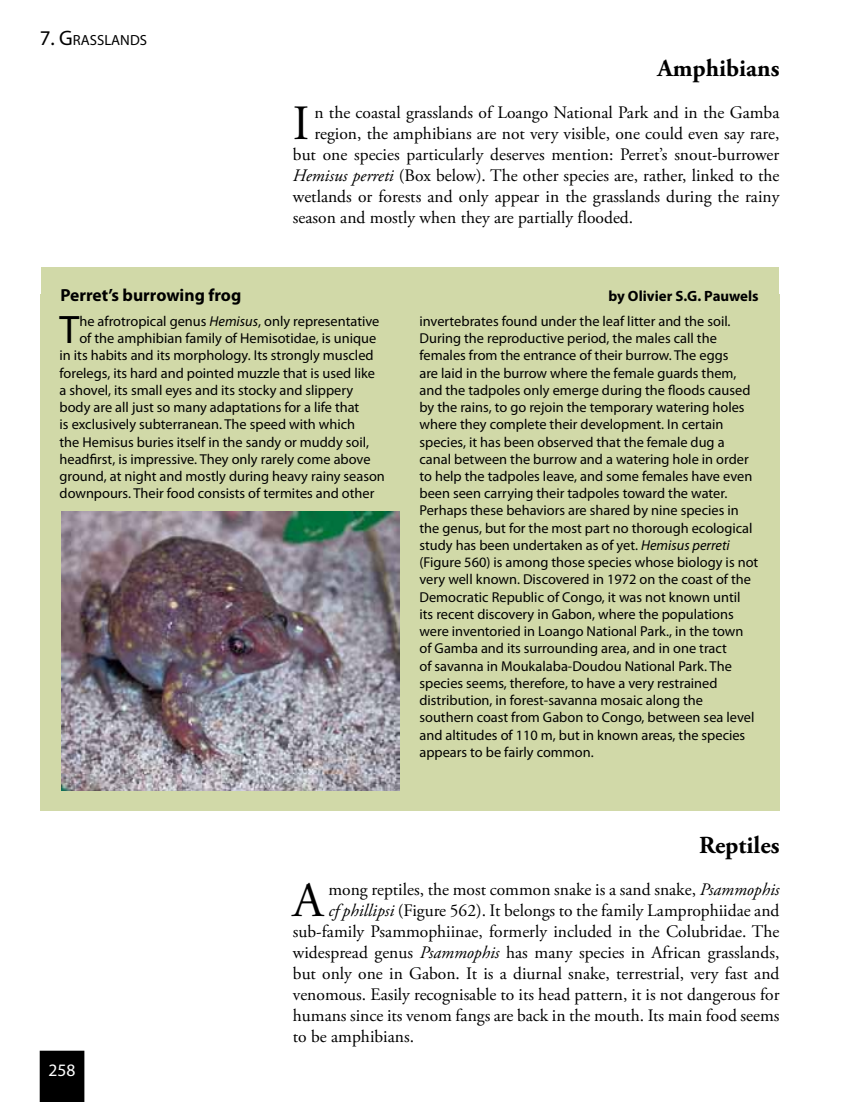
<style>
.page{position:relative;width:844px;height:1102px;background:#fff}
.page>*{position:absolute;margin:0;border:0;box-sizing:border-box;transform-origin:0 0}
.t1{font:49.18px "Adobe Garamond Pro";color:#000}
.t2{font:39.9px "Myriad Pro";color:#000}
.t3{font:700 24.5px "Adobe Garamond Pro";color:#000}
.t4{font:17.5px "Adobe Garamond Pro";color:#000}
.t5{font:700 17.5px "Myriad Pro";color:#000}
.t6{font:17.5px "Myriad Pro";color:#fff}
.t7{font:700 14.88px "Myriad Pro";color:#000}
.t8{font:14.7px "Myriad Pro";color:#000}
.t9{font:14.35px/17.2px "Myriad Pro";color:#000}
.s1{font-size:21px}
.s2{font-style:italic}
</style>
<div class="page">
<div style="left:40px;top:1050px;width:44px;height:51px;background:#000"></div>
<div style="left:40px;top:294px;width:739px;height:517px;background:#d1d9a8"></div>
<img style="left:62px;top:511px;width:337px;height:279px">
<div style="left:41px;top:267px;width:737px;height:43px;background:#d1d9a8"></div>
<p class="t8" style="left:40px;top:31px;width:109px"><span class="s1">7. G</span>RASSLANDS</p>
<h3 class="t3" style="left:657px;top:54px;width:123px">Amphibians</h3>
<h1 class="t1" style="left:293px;top:93px;width:18px">I</h1>
<p class="t4" style="left:314px;top:102px;width:466px">n the coastal grasslands of Loango National Park and in the Gamba</p>
<p class="t4" style="left:314px;top:123px;width:466px">region, the amphibians are not very visible, one could even say rare,</p>
<p class="t4" style="left:293px;top:144px;width:488px">but one species particularly deserves mention: Perret’s snout-burrower</p>
<p class="t4" style="left:293px;top:165px;width:488px"><span class="s2">Hemisus perreti</span> (Box below). The other species are, rather, linked to the</p>
<p class="t4" style="left:293px;top:186px;width:488px">wetlands or forests and only appear in the grasslands during the rainy</p>
<p class="t4" style="left:293px;top:207px;width:342px">season and mostly when they are partially flooded.</p>
<p class="t5" style="left:60px;top:284px;width:182px">Perret’s burrowing frog</p>
<p class="t7" style="left:608px;top:286px;width:152px">by Olivier S.G. Pauwels</p>
<h2 class="t2" style="left:60px;top:305px;width:21px">T</h2>
<p class="t9" style="left:79px;top:312px;width:301px">he afrotropical genus <span class="s2">Hemisus</span>, only representative</p>
<p class="t9" style="left:79px;top:329px;width:298px">of the amphibian family of Hemisotidae, is unique</p>
<p class="t9" style="left:60px;top:347px;width:315px">in its habits and its morphology. Its strongly muscled</p>
<p class="t9" style="left:60px;top:364px;width:317px">forelegs, its hard and pointed muzzle that is used like</p>
<p class="t9" style="left:60px;top:381px;width:295px">a shovel, its small eyes and its stocky and slippery</p>
<p class="t9" style="left:60px;top:398px;width:301px">body are all just so many adaptations for a life that</p>
<p class="t9" style="left:60px;top:415px;width:297px">is exclusively subterranean. The speed with which</p>
<p class="t9" style="left:60px;top:433px;width:311px">the Hemisus buries itself in the sandy or muddy soil,</p>
<p class="t9" style="left:60px;top:450px;width:312px">headfirst, is impressive. They only rarely come above</p>
<p class="t9" style="left:60px;top:467px;width:327px">ground, at night and mostly during heavy rainy season</p>
<p class="t9" style="left:60px;top:484px;width:316px">downpours. Their food consists of termites and other</p>
<p class="t9" style="left:419px;top:312px;width:340px">invertebrates found under the leaf litter and the soil.<br>During the reproductive period, the males call the females from the entrance of their burrow. The eggs<br>are laid in the burrow where the female guards them, and the tadpoles only emerge during the floods caused by the rains, to go rejoin the temporary watering holes where they complete their development. In certain species, it has been observed that the female dug a canal between the burrow and a watering hole in order to help the tadpoles leave, and some females have even been seen carrying their tadpoles toward the water.<br>Perhaps these behaviors are shared by nine species in the genus, but for the most part no thorough ecological study has been undertaken as of yet. <span class="s2">Hemisus perreti </span>(Figure 560) is among those species whose biology is not very well known. Discovered in 1972 on the coast of the Democratic Republic of Congo, it was not known until<br>its recent discovery in Gabon, where the populations were inventoried in Loango National Park., in the town of Gamba and its surrounding area, and in one tract<br>of savanna in Moukalaba-Doudou National Park. The species seems, therefore, to have a very restrained distribution, in forest-savanna mosaic along the southern coast from Gabon to Congo, between sea level and altitudes of 110 m, but in known areas, the species appears to be fairly common.</p>
<h3 class="t3" style="left:698px;top:831px;width:82px">Reptiles</h3>
<p class="t6" style="left:49px;top:1059px;width:28px">258</p>
<h1 class="t1" style="left:293px;top:870px;width:32px">A</h1>
<p class="t4" style="left:328px;top:879px;width:452px">mong reptiles, the most common snake is a sand snake, <span class="s2">Psammophis</span></p>
<p class="t4" style="left:328px;top:900px;width:452px"><span class="s2">cf phillipsi</span> (Figure 562). It belongs to the family Lamprophiidae and</p>
<p class="t4" style="left:293px;top:921px;width:488px">sub-family Psammophiinae, formerly included in the Colubridae. The</p>
<p class="t4" style="left:293px;top:942px;width:488px">widespread genus <span class="s2">Psammophis</span> has many species in African grasslands,</p>
<p class="t4" style="left:293px;top:963px;width:488px">but only one in Gabon. It is a diurnal snake, terrestrial, very fast and</p>
<p class="t4" style="left:293px;top:984px;width:488px">venomous. Easily recognisable to its head pattern, it is not dangerous for</p>
<p class="t4" style="left:293px;top:1005px;width:488px">humans since its venom fangs are back in the mouth. Its main food seems</p>
<p class="t4" style="left:293px;top:1026px;width:123px">to be amphibians.</p>
</div>
